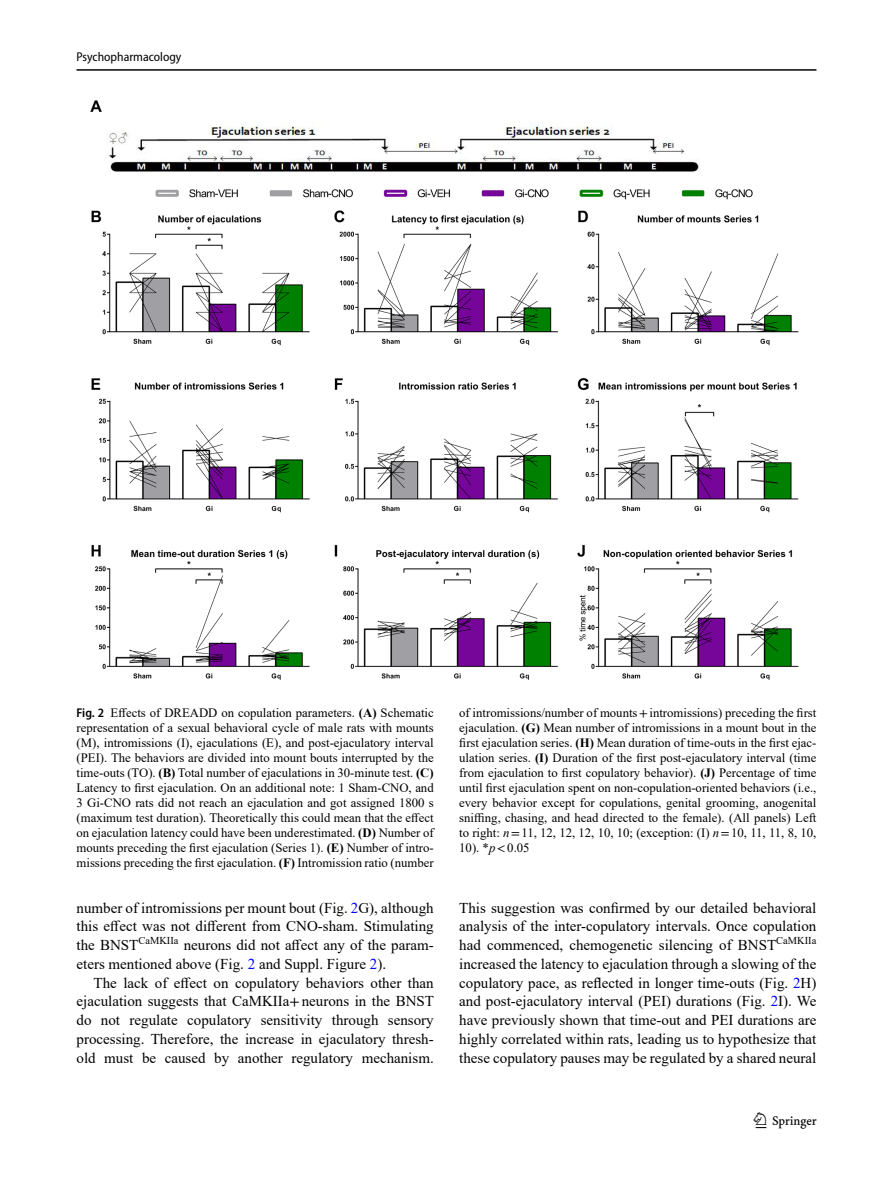
<style>
.page{position:relative;width:893px;height:1187px;background:#fff}
.page>*{position:absolute;margin:0;border:0;box-sizing:border-box;transform-origin:0 0}
.t1{font:22.5px "Springnew";color:#000}
.Body_Text_Indent{font:15px/18.8px "Times New Roman";color:#000;text-align:justify}
.Figure_Caption{font:12.75px/15px "Times New Roman";color:#000;text-align:justify}
.t2{font:semi-condensed 12.75px "Myriad Pro";color:#000}
.s1{font-family:"Myriad Pro";font-weight:600;font-stretch:semi-condensed}
.s2{font-weight:700}
.s3{font-family:"STIX"}
.s4{font-style:italic}
.s5{color:#00f}
</style>
<div class="page">
<hr style="left:77px;top:69px;width:739px;height:2px;background:#000">
<img style="left:90px;top:100px;width:709px;height:580px">
<p class="t2" style="left:77px;top:49px;width:106px">Psychopharmacology</p>
<p class="Figure_Caption" style="left:77px;top:704px;width:359px"><span class="s1">Fig. 2</span> Effects of DREADD on copulation parameters. <span class="s2">(A)</span> Schematic representation of a sexual behavioral cycle of male rats with mounts (M), intromissions (I), ejaculations (E), and post-ejaculatory interval (PEI). The behaviors are divided into mount bouts interrupted by the time-outs (TO). <span class="s2">(B)</span> Total number of ejaculations in 30-minute test. <span class="s2">(C)<br></span>Latency to first ejaculation. On an additional note: 1 Sham-CNO, and 3 Gi-CNO rats did not reach an ejaculation and got assigned 1800 s (maximum test duration). Theoretically this could mean that the effect on ejaculation latency could have been underestimated. <span class="s2">(D)</span> Number of mounts preceding the first ejaculation (Series 1). <span class="s2">(E)</span> Number of intro&shy;missions preceding the first ejaculation. <span class="s2">(F)</span> Intromission ratio (number</p>
<p class="Figure_Caption" style="left:459px;top:704px;width:359px">of intromissions/number of mounts<span class="s3">+</span>intromissions) preceding the first ejaculation. <span class="s2">(G)</span> Mean number of intromissions in a mount bout in the first ejaculation series. <span class="s2">(H)</span> Mean duration of time-outs in the first ejac&shy;ulation series. <span class="s2">(I)</span> Duration of the first post-ejaculatory interval (time from ejaculation to first copulatory behavior). <span class="s2">(J)</span> Percentage of time until first ejaculation spent on non-copulation-oriented behaviors (i.e., every behavior except for copulations, genital grooming, anogenital sniffing, chasing, and head directed to the female). (All panels) Left to right: <span class="s4">n</span><span class="s3">=</span>11, 12, 12, 12, 10, 10; (exception: (I) <span class="s4">n</span><span class="s3">=</span>10, 11, 11, 8, 10, 10). *<span class="s4">p</span><span class="s3">&lt;</span>0.05</p>
<p class="Body_Text_Indent" style="left:77px;top:897px;width:359px">number of intromissions per mount bout (Fig. <span class="s5">2</span>G), although this effect was not different from CNO-sham. Stimulating the BNST<sup>CaMKIIa</sup> neurons did not affect any of the param&shy;eters mentioned above (Fig. <span class="s5">2</span> and Suppl. Figure <span class="s5">2</span>).</p>
<p class="Body_Text_Indent" style="left:77px;top:972px;width:359px;text-indent:17px">The lack of effect on copulatory behaviors other than ejaculation suggests that CaMKIIa<span class="s3">+</span>neurons in the BNST do not regulate copulatory sensitivity through sensory processing. Therefore, the increase in ejaculatory thresh&shy;old must be caused by another regulatory mechanism.</p>
<p class="Body_Text_Indent" style="left:459px;top:897px;width:359px">This suggestion was confirmed by our detailed behavioral analysis of the inter-copulatory intervals. Once copulation had commenced, chemogenetic silencing of BNST<sup>CaMKIIa </sup>increased the latency to ejaculation through a slowing of the copulatory pace, as reflected in longer time-outs (Fig. <span class="s5">2</span>H) and post-ejaculatory interval (PEI) durations (Fig. <span class="s5">2</span>I). We have previously shown that time-out and PEI durations are highly correlated within rats, leading us to hypothesize that these copulatory pauses may be regulated by a shared neural</p>
<h1 class="t1" style="left:756px;top:1107px;width:63px">1 3</h1>
</div>
